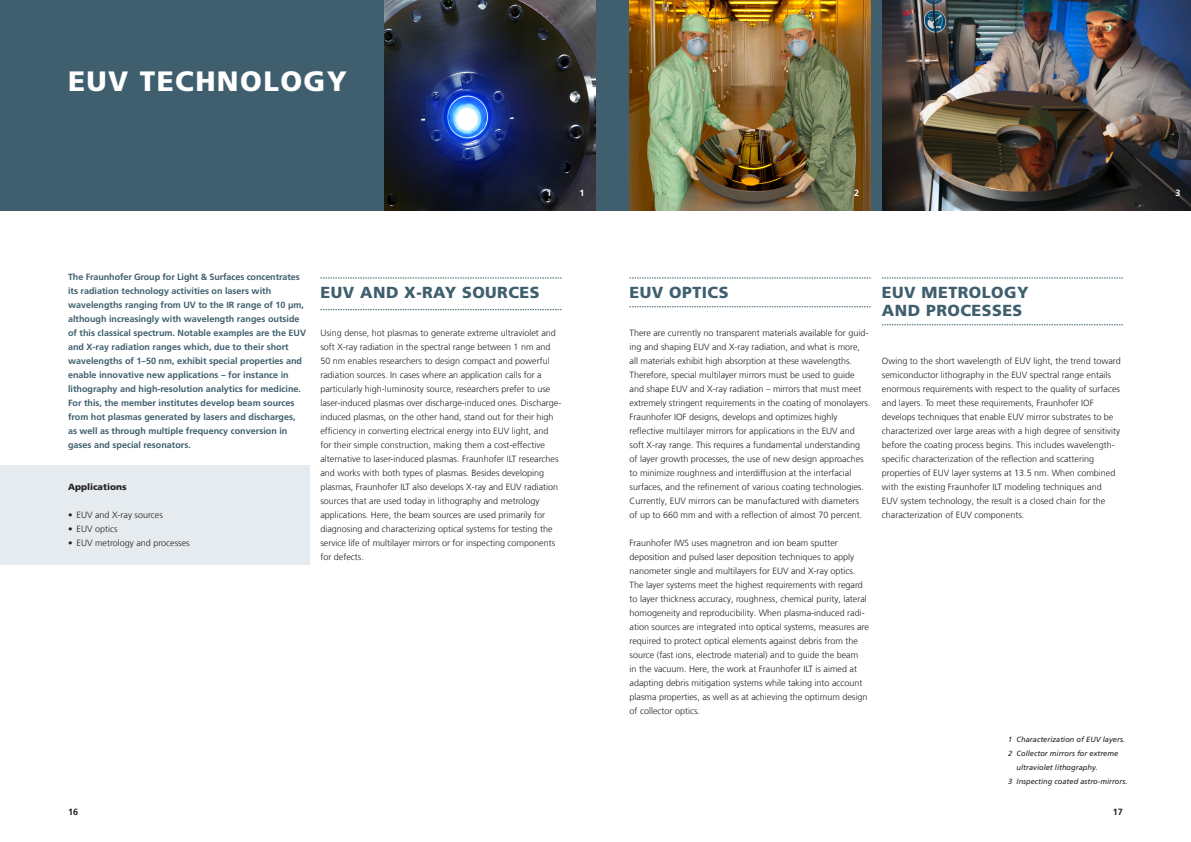
<style>
.page{position:relative;width:1191px;height:842px;background:#fff}
.page>*{position:absolute;margin:0;border:0;box-sizing:border-box;transform-origin:0 0}
.t1{font:900 28px "Frutiger LT Com";letter-spacing:.05em;color:#fff}
.t2{font:900 16px/18px "Frutiger LT Com";letter-spacing:.03em;color:#3f5f6e}
.t3{font:300 9px/14px "Frutiger LT Com";color:#231f20}
.t4{font:700 9px/14px "Frutiger LT Com";color:#3f5f6e}
.t5{font:900 9px "Frutiger LT Com";color:#231f20}
.t6{font:700 9px "Frutiger LT Com";color:#231f20}
.t7{font:700 9px "Frutiger LT Com";color:#fff}
.t8{font:italic 7.5px "Frutiger LT Com";color:#231f20}
</style>
<div class="page">
<div style="left:0;top:0;width:1191px;height:210px;background:#3f5f6e"></div>
<img style="left:384px;top:0;width:211px;height:210px">
<div style="left:0;top:465px;width:309px;height:100px;background:#e5ebee"></div>
<svg style="left:629px;top:278px;width:241px;height:1px"></svg>
<svg style="left:629px;top:307px;width:241px;height:1px"></svg>
<svg style="left:882px;top:278px;width:241px;height:1px"></svg>
<svg style="left:882px;top:325px;width:241px;height:1px"></svg>
<svg style="left:320px;top:278px;width:241px;height:1px"></svg>
<svg style="left:320px;top:309px;width:241px;height:1px"></svg>
<img style="left:882px;top:0;width:309px;height:210px">
<img style="left:629px;top:0;width:241px;height:210px">
<h1 class="t1" style="left:68px;top:64px;width:280px">EUV TECHNOLOGY</h1>
<p class="t7" style="left:546px;top:188px;width:7px">1</p>
<p class="t7" style="left:579px;top:188px;width:7px">1</p>
<p class="t7" style="left:854px;top:188px;width:7px">2</p>
<p class="t7" style="left:1175px;top:188px;width:7px">3</p>
<p class="t4" style="left:68px;top:270px;width:239px">The Fraunhofer Group for Light &amp; Surfaces concentrates its radiation technology activities on lasers with wavelengths ranging from UV to the IR range of 10 µm, although increasingly with wavelength ranges outside of this classical spectrum. Notable examples are the EUV and X-ray radiation ranges which, due to their short wavelengths of 1–50 nm, exhibit special properties and enable innovative new applications – for instance in lithography and high-resolution analytics for medicine.<br>For this, the member institutes develop beam sources from hot plasmas generated by lasers and discharges, as well as through multiple frequency conversion in gases and special resonators.</p>
<p class="t5" style="left:68px;top:482px;width:60px">Applications</p>
<p class="t3" style="left:68px;top:508px;width:96px">• EUV and X-ray sources</p>
<p class="t3" style="left:68px;top:522px;width:51px">• EUV optics</p>
<p class="t3" style="left:68px;top:536px;width:123px">• EUV metrology and processes</p>
<h2 class="t2" style="left:320px;top:283px;width:221px">EUV AND X-RAY SOURCES</h2>
<p class="t3" style="left:320px;top:326px;width:242px">Using dense, hot plasmas to generate extreme ultraviolet and soft X-ray radiation in the spectral range between 1 nm and 50 nm enables researchers to design compact and powerful radiation sources. In cases where an application calls for a particularly high-luminosity source, researchers prefer to use laser-induced plasmas over discharge-induced ones. Discharge&shy;induced plasmas, on the other hand, stand out for their high efficiency in converting electrical energy into EUV light, and for their simple construction, making them a cost-effective alternative to laser-induced plasmas. Fraunhofer ILT researches and works with both types of plasmas. Besides developing plasmas, Fraunhofer ILT also develops X-ray and EUV radiation sources that are used today in lithography and metrology applications. Here, the beam sources are used primarily for diagnosing and characterizing optical systems for testing the service life of multilayer mirrors or for inspecting components for defects.</p>
<h2 class="t2" style="left:629px;top:283px;width:101px">EUV OPTICS</h2>
<p class="t3" style="left:629px;top:326px;width:242px">There are currently no transparent materials available for guid&shy;ing and shaping EUV and X-ray radiation, and what is more, all materials exhibit high absorption at these wavelengths.<br>Therefore, special multilayer mirrors must be used to guide and shape EUV and X-ray radiation – mirrors that must meet extremely stringent requirements in the coating of monolayers.<br>Fraunhofer IOF designs, develops and optimizes highly reflective multilayer mirrors for applications in the EUV and soft X-ray range. This requires a fundamental understanding of layer growth processes, the use of new design approaches to minimize roughness and interdiffusion at the interfacial surfaces, and the refinement of various coating technologies.<br>Currently, EUV mirrors can be manufactured with diameters<br>of up to 660 mm and with a reflection of almost 70 percent.</p>
<p class="t3" style="left:629px;top:536px;width:241px">Fraunhofer IWS uses magnetron and ion beam sputter deposition and pulsed laser deposition techniques to apply nanometer single and multilayers for EUV and X-ray optics.<br>The layer systems meet the highest requirements with regard to layer thickness accuracy, roughness, chemical purity, lateral homogeneity and reproducibility. When plasma-induced radi&shy;ation sources are integrated into optical systems, measures are required to protect optical elements against debris from the source (fast ions, electrode material) and to guide the beam<br>in the vacuum. Here, the work at Fraunhofer ILT is aimed at adapting debris mitigation systems while taking into account plasma properties, as well as at achieving the optimum design of collector optics.</p>
<h2 class="t2" style="left:882px;top:283px;width:148px">EUV METROLOGY<br>AND PROCESSES</h2>
<p class="t3" style="left:882px;top:354px;width:240px">Owing to the short wavelength of EUV light, the trend toward semiconductor lithography in the EUV spectral range entails enormous requirements with respect to the quality of surfaces and layers. To meet these requirements, Fraunhofer IOF develops techniques that enable EUV mirror substrates to be characterized over large areas with a high degree of sensitivity before the coating process begins. This includes wavelength&shy;specific characterization of the reflection and scattering properties of EUV layer systems at 13.5 nm. When combined with the existing Fraunhofer ILT modeling techniques and<br>EUV system technology, the result is a closed chain for the characterization of EUV components.</p>
<p class="t8" style="left:1008px;top:735px;width:118px">1 Characterization of EUV layers.</p>
<p class="t8" style="left:1008px;top:749px;width:112px">2 Collector mirrors for extreme</p>
<p class="t8" style="left:1016px;top:763px;width:83px">ultraviolet lithography.</p>
<p class="t8" style="left:1008px;top:777px;width:121px">3 Inspecting coated astro-mirrors.</p>
<p class="t6" style="left:68px;top:807px;width:12px">16</p>
<p class="t6" style="left:1113px;top:806px;width:12px">17</p>
</div>
